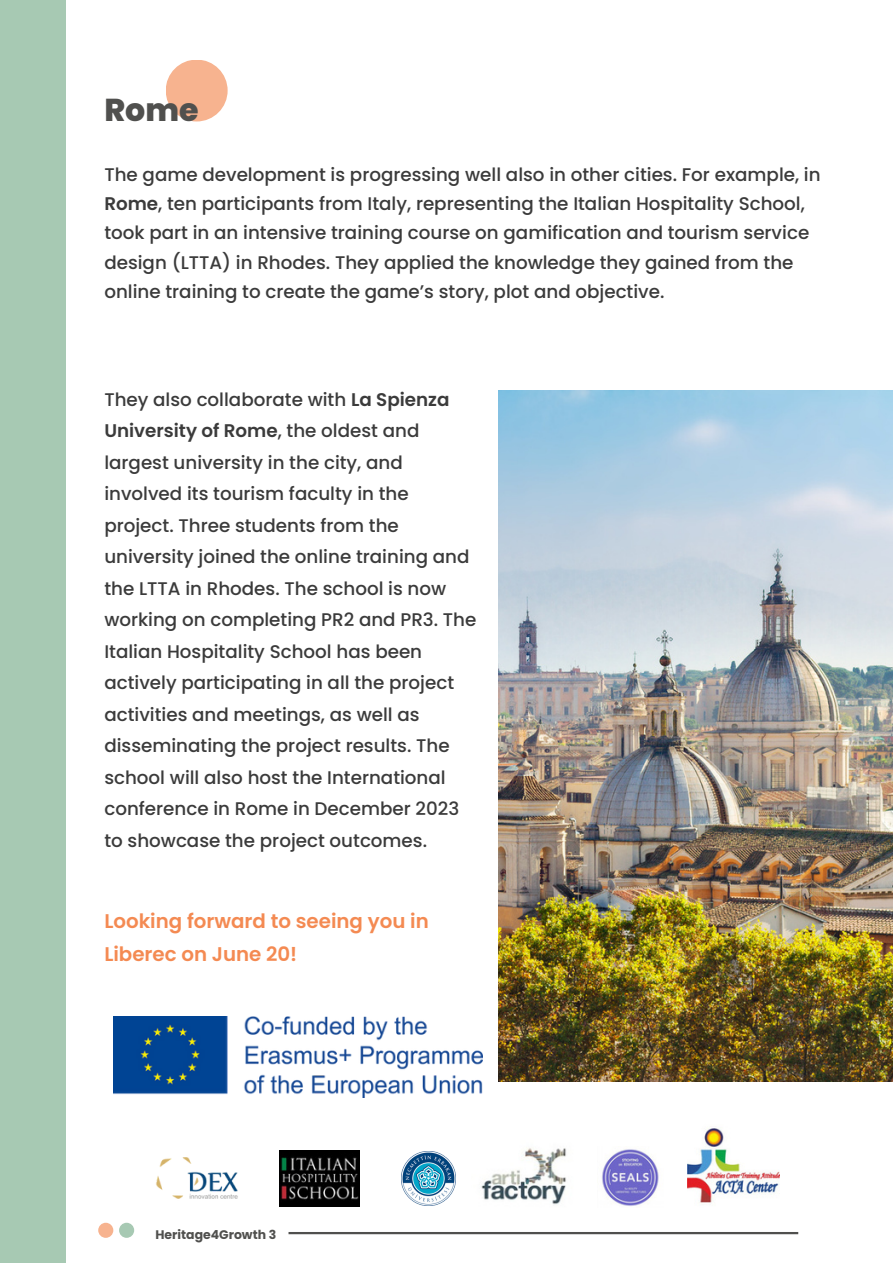
<style>
.page{position:relative;width:893px;height:1264px;background:#fff}
.page>*{position:absolute;margin:0;border:0;box-sizing:border-box;transform-origin:0 0}
.t1{font:800 31.65px "Poppins";color:#50504e}
.t2{font:600 19.8px/33.8px "Poppins";color:#f48a52}
.t3{font:500 18.3px/31.5px "Poppins";color:#3b3b3b}
.t4{font:700 12.45px "Poppins";color:#50504e}
.s1{font-weight:600}
</style>
<div class="page">
<div style="left:98px;top:1222px;width:15px;height:15px;background:#f7b38f"></div>
<div style="left:119px;top:1222px;width:15px;height:15px;background:#a7c9b3"></div>
<hr style="left:288px;top:1231px;width:510px;height:3px;background:#50504e">
<img style="left:134px;top:1157px;width:104px;height:74px">
<img style="left:687px;top:1126px;width:92px;height:77px">
<img style="left:602px;top:1149px;width:57px;height:57px">
<img style="left:481px;top:1148px;width:85px;height:57px">
<img style="left:401px;top:1151px;width:54px;height:54px">
<img style="left:280px;top:1150px;width:79px;height:56px">
<svg style="left:166px;top:60px;width:61px;height:61px;fill:#f7b38f"></svg>
<img style="left:498px;top:390px;width:394px;height:691px">
<div style="left:0;top:0;width:66px;height:1262px;background:#a7c9b3"></div>
<img style="left:113px;top:1016px;width:369px;height:81px">
<p class="t1" style="left:104px;top:88px;width:96px">Rome</p>
<p class="t3" style="left:104px;top:160px;width:717px;line-height:29.2px">The game development is progressing well also in other cities. For example, in <span class="s1">Rome</span>, ten participants from Italy, representing the Italian Hospitality School, took part in an intensive training course on gamification and tourism service design (LTTA) in Rhodes. They applied the knowledge they gained from the online training to create the game’s story, plot and objective.</p>
<p class="t3" style="left:104px;top:383px;width:373px">They also collaborate with <span class="s1">La Spienza University of Rome</span>, the oldest and largest university in the city, and involved its tourism faculty in the project. Three students from the university joined the online training and the LTTA in Rhodes. The school is now working on completing PR2 and PR3. The Italian Hospitality School has been actively participating in all the project activities and meetings, as well as disseminating the project results. The school will also host the International conference in Rome in December 2023 to showcase the project outcomes.</p>
<p class="t2" style="left:104px;top:903px;width:326px">Looking forward to seeing you in<br>Liberec on June 20!</p>
<p class="t4" style="left:155px;top:1225px;width:122px">Heritage4Growth 3</p>
</div>
